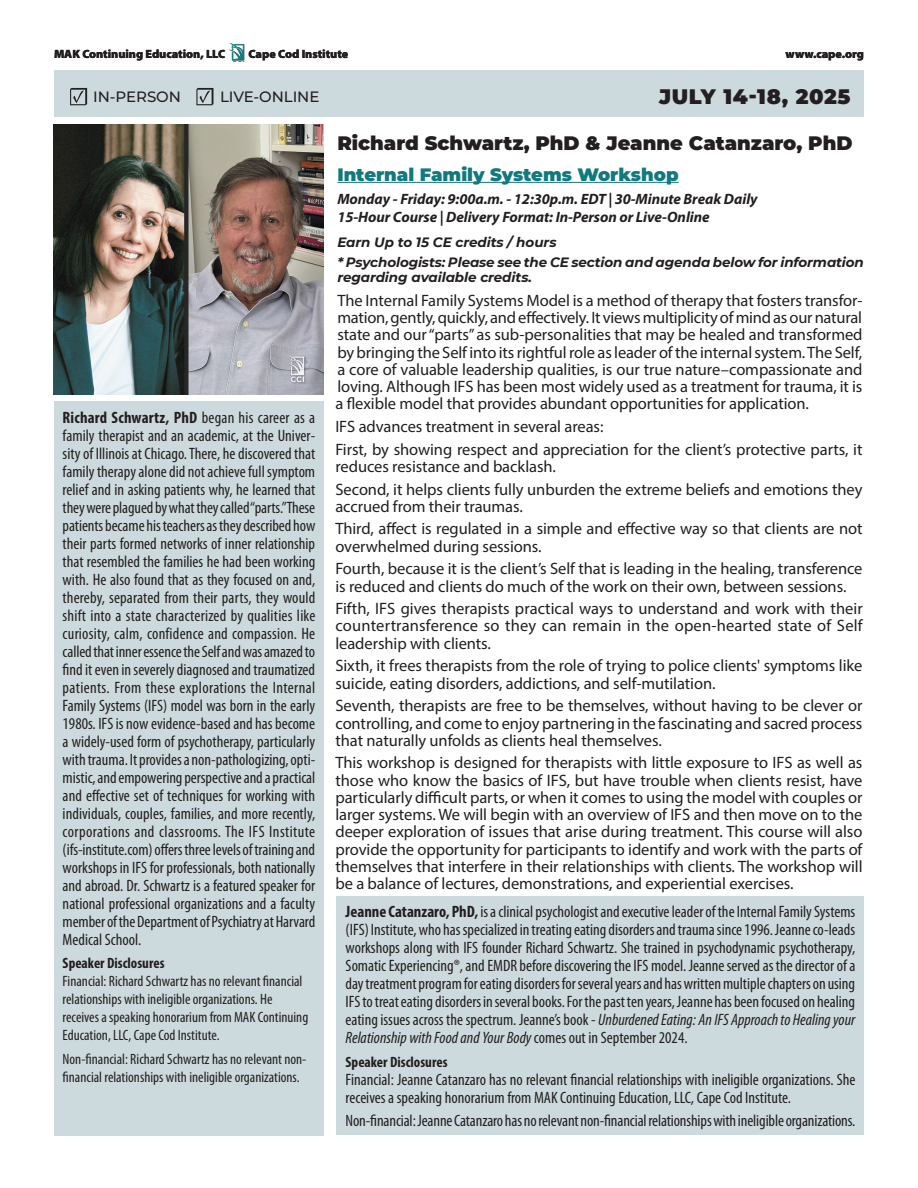
<style>
.page{position:relative;width:918px;height:1188px;background:#fff}
.page>*{position:absolute;margin:0;border:0;box-sizing:border-box;transform-origin:0 0}
.t1{font:900 21px "Montserrat";letter-spacing:.03em;color:#231f20}
.t2{font:900 19.5px "Montserrat";color:#231f20}
.t3{font:900 18px "Montserrat";color:#107a81}
.t4{font:condensed 16.5px/18px "Myriad Pro";color:#231f20;text-align:justify}
.t5{font:16.5px/17.2px "Myriad Pro";letter-spacing:-.005em;color:#231f20}
.t6{font:condensed 15px/18px "Myriad Pro";color:#231f20}
.t7{font:italic 700 15px/17.2px "Myriad Pro";letter-spacing:-.005em;color:#231f20}
.t8{font:700 condensed 15px "Myriad Pro";color:#231f20}
.t9{font:500 15px "Montserrat";letter-spacing:-.005em;color:#231f20}
.t10{font:italic 700 13.5px/20.4px "Montserrat";letter-spacing:-.01em;color:#231f20}
.t11{font:900 12px "Myriad Pro";letter-spacing:-.005em;color:#231f20}
.s1{font-weight:700}
.s2{font-style:italic}
</style>
<div class="page">
<img style="left:230px;top:44px;width:15px;height:17px">
<div style="left:54px;top:70px;width:810px;height:47px;background:#cddadd"></div>
<hr style="left:337px;top:182px;width:342px;height:1px;background:#107a81">
<img style="left:54px;top:124px;width:270px;height:270px">
<div style="left:54px;top:402px;width:270px;height:734px;background:#cddadd"></div>
<svg style="left:70px;top:88px;width:17px;height:17px"></svg>
<svg style="left:196px;top:88px;width:17px;height:17px"></svg>
<div style="left:337px;top:896px;width:527px;height:239px;background:#cddadd"></div>
<p class="t11" style="left:54px;top:46px;width:173px">MAK Continuing Education, LLC</p>
<p class="t11" style="left:249px;top:46px;width:101px">Cape Cod Institute</p>
<p class="t11" style="left:786px;top:46px;width:80px">www.cape.org</p>
<p class="t9" style="left:93px;top:87px;width:89px">IN-PERSON</p>
<p class="t9" style="left:220px;top:87px;width:101px">LIVE-ONLINE</p>
<p class="t1" style="left:659px;top:80px;width:193px">JULY 14-18, 2025</p>
<p class="t2" style="left:337px;top:129px;width:517px">Richard Schwartz, PhD &amp; Jeanne Catanzaro, PhD</p>
<p class="t3" style="left:337px;top:161px;width:343px">Internal Family Systems Workshop</p>
<p class="t7" style="left:337px;top:190px;width:422px">Monday - Friday: 9:00a.m. - 12:30p.m. EDT | 30-Minute Break Daily<br>15-Hour Course | Delivery Format: In-Person or Live-Online</p>
<p class="t4" style="left:63px;top:408px;width:254px"><span class="s1">Richard Schwartz, PhD</span> began his career as a family therapist and an academic, at the Univer&shy;sity of Illinois at Chicago. There, he discovered that family therapy alone did not achieve full symptom relief and in asking patients why, he learned that they were plagued by what they called “parts.” These patients became his teachers as they described how their parts formed networks of inner relationship that resembled the families he had been working with. He also found that as they focused on and, thereby, separated from their parts, they would shift into a state characterized by qualities like curiosity, calm, confidence and compassion. He called that inner essence the Self and was amazed to find it even in severely diagnosed and traumatized patients. From these explorations the Internal Family Systems (IFS) model was born in the early 1980s. IFS is now evidence-based and has become a widely-used form of psychotherapy, particularly with trauma. It provides a non-pathologizing, opti&shy;mistic, and empowering perspective and a practical and effective set of techniques for working with individuals, couples, families, and more recently, corporations and classrooms. The IFS Institute (ifs-institute.com) offers three levels of training and workshops in IFS for professionals, both nationally and abroad. Dr. Schwartz is a featured speaker for national professional organizations and a faculty member of the Department of Psychiatry at Harvard Medical School.</p>
<p class="t8" style="left:63px;top:954px;width:103px">Speaker Disclosures</p>
<p class="t6" style="left:63px;top:972px;width:247px">Financial: Richard Schwartz has no relevant financial relationships with ineligible organizations. He receives a speaking honorarium from MAK Continuing Education, LLC, Cape Cod Institute.</p>
<p class="t6" style="left:63px;top:1049px;width:245px">Non-financial: Richard Schwartz has no relevant non&shy;financial relationships with ineligible organizations.</p>
<p class="t10" style="left:337px;top:231px;width:528px">Earn Up to 15 CE credits / hours<br>* Psychologists: Please see the CE section and agenda below for information</p>
<p class="t10" style="left:337px;top:266px;width:196px">regarding available credits.</p>
<p class="t5" style="left:335px;top:291px;width:529px;text-align:justify">The Internal Family Systems Model is a method of therapy that fosters transfor&shy;mation, gently, quickly, and effectively. It views multiplicity of mind as our natural state and our “parts” as sub-personalities that may be healed and transformed by bringing the Self into its rightful role as leader of the internal system. The Self, a core of valuable leadership qualities, is our true nature–compassionate and loving. Although IFS has been most widely used as a treatment for trauma, it is a flexible model that provides abundant opportunities for application.</p>
<p class="t5" style="left:335px;top:415px;width:529px;line-height:22.6px">IFS advances treatment in several areas:<br>First, by showing respect and appreciation for the client’s protective parts, it</p>
<p class="t5" style="left:335px;top:455px;width:529px;line-height:22.6px">reduces resistance and backlash.<br>Second, it helps clients fully unburden the extreme beliefs and emotions they</p>
<p class="t5" style="left:335px;top:495px;width:529px;line-height:22.6px">accrued from their traumas.<br>Third, affect is regulated in a simple and effective way so that clients are not</p>
<p class="t5" style="left:335px;top:535px;width:529px;line-height:22.6px">overwhelmed during sessions.<br>Fourth, because it is the client’s Self that is leading in the healing, transference</p>
<p class="t5" style="left:335px;top:574px;width:529px;line-height:22.6px">is reduced and clients do much of the work on their own, between sessions.<br>Fifth, IFS gives therapists practical ways to understand and work with their</p>
<p class="t5" style="left:335px;top:617px;width:529px">countertransference so they can remain in the open-hearted state of Self leadership with clients.</p>
<p class="t5" style="left:335px;top:657px;width:529px">Sixth, it frees therapists from the role of trying to police clients' symptoms like suicide, eating disorders, addictions, and self-mutilation.</p>
<p class="t5" style="left:335px;top:697px;width:529px;text-align:justify">Seventh, therapists are free to be themselves, without having to be clever or controlling, and come to enjoy partnering in the fascinating and sacred process that naturally unfolds as clients heal themselves.</p>
<p class="t5" style="left:335px;top:754px;width:529px;text-align:justify">This workshop is designed for therapists with little exposure to IFS as well as those who know the basics of IFS, but have trouble when clients resist, have particularly difficult parts, or when it comes to using the model with couples or larger systems. We will begin with an overview of IFS and then move on to the deeper exploration of issues that arise during treatment. This course will also provide the opportunity for participants to identify and work with the parts of themselves that interfere in their relationships with clients. The workshop will be a balance of lectures, demonstrations, and experiential exercises.</p>
<p class="t4" style="left:346px;top:903px;width:511px"><span class="s1">Jeanne Catanzaro, PhD,</span> is a clinical psychologist and executive leader of the Internal Family Systems (IFS) Institute, who has specialized in treating eating disorders and trauma since 1996. Jeanne co-leads workshops along with IFS founder Richard Schwartz. She trained in psychodynamic psychotherapy, Somatic Experiencing®, and EMDR before discovering the IFS model. Jeanne served as the director of a day treatment program for eating disorders for several years and has written multiple chapters on using IFS to treat eating disorders in several books. For the past ten years, Jeanne has been focused on healing eating issues across the spectrum. Jeanne’s book - <span class="s2">Unburdened Eating: An IFS Approach to Healing your Relationship with Food and Your Body</span> comes out in September 2024.</p>
<p class="t8" style="left:346px;top:1052px;width:103px">Speaker Disclosures</p>
<p class="t4" style="left:346px;top:1070px;width:511px">Financial: Jeanne Catanzaro has no relevant financial relationships with ineligible organizations. She receives a speaking honorarium from MAK Continuing Education, LLC, Cape Cod Institute.</p>
<p class="t4" style="left:346px;top:1112px;width:511px">Non-financial: Jeanne Catanzaro has no relevant non-financial relationships with ineligible organizations.</p>
</div>
